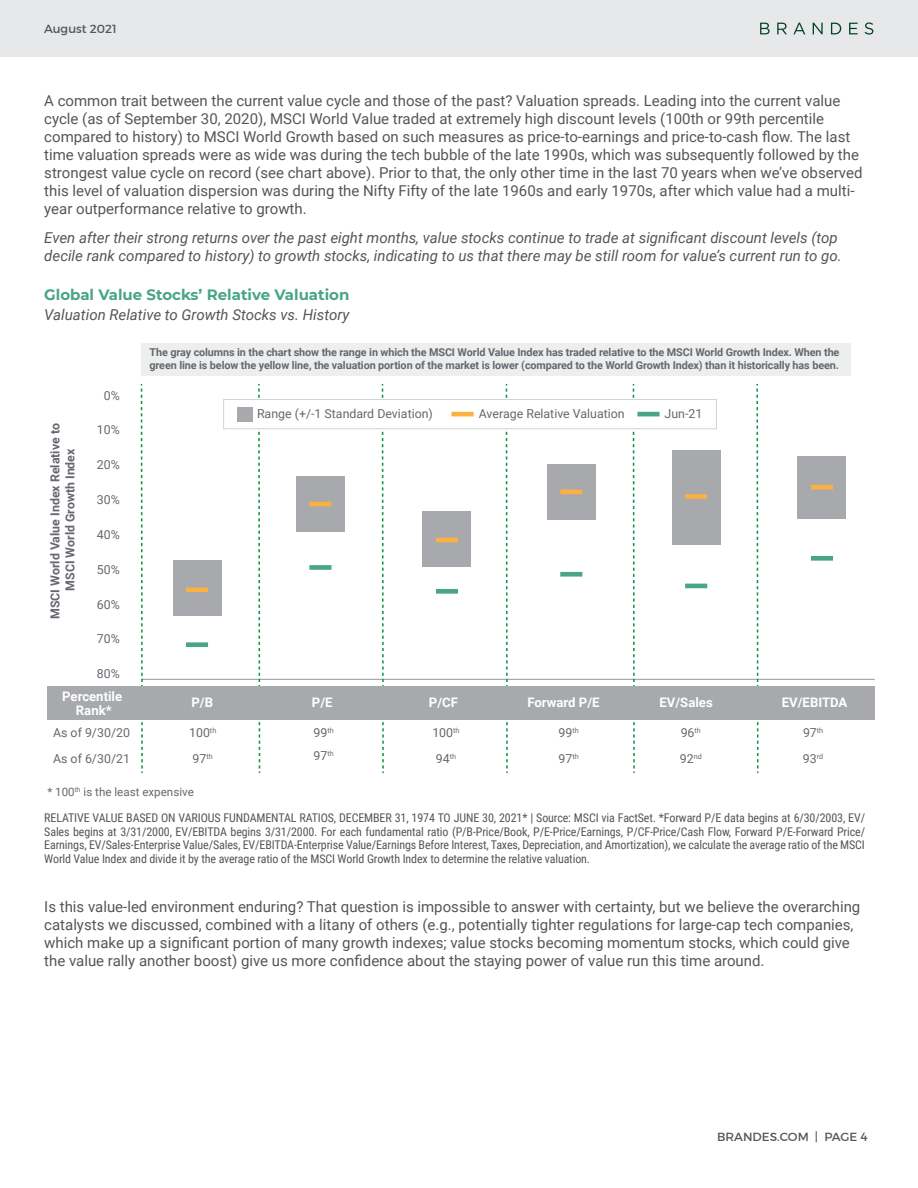
<style>
.page{position:relative;width:918px;height:1188px;background:#fff}
.page>*{position:absolute;margin:0;border:0;box-sizing:border-box;transform-origin:0 0}
.t1{font:15px/18px "Roboto";color:#535659}
.t2{font:italic 15px/18px "Roboto";color:#535659}
.t3{font:700 15px "Montserrat";color:#4aa583}
.t4{font:700 13.2px/14px "Roboto";color:#fff;text-align:center}
.t5{font:12.45px/25.3px "Roboto";color:#64686f}
.t6{font:700 12.45px/14.9px "Roboto";color:#64686f;text-align:center}
.t7{font:12px/13.5px "Roboto Condensed";letter-spacing:-.01em;color:#535659;text-align:justify}
.t8{font:12px "Montserrat";color:#535659}
.t9{font:11.55px "Roboto";color:#64686f}
.t10{font:700 10.8px/13px "Roboto";letter-spacing:-.01em;color:#64686f}
</style>
<div class="page">
<div style="left:0;top:0;width:918px;height:56px;background:#e7e8ea"></div>
<svg style="left:760px;top:23px;width:10px;height:11px"></svg>
<svg style="left:777px;top:23px;width:10px;height:11px"></svg>
<svg style="left:793px;top:23px;width:12px;height:11px"></svg>
<svg style="left:813px;top:23px;width:10px;height:11px"></svg>
<svg style="left:831px;top:23px;width:10px;height:11px"></svg>
<svg style="left:849px;top:23px;width:9px;height:11px"></svg>
<svg style="left:865px;top:22px;width:8px;height:13px"></svg>
<div style="left:142px;top:344px;width:709px;height:32px;background:#edeeee"></div>
<hr style="left:142px;top:679px;width:733px;height:1px;background:#949699">
<svg style="left:140px;top:384px;width:4px;height:389px"></svg>
<svg style="left:257px;top:384px;width:4px;height:389px"></svg>
<svg style="left:381px;top:384px;width:4px;height:389px"></svg>
<svg style="left:505px;top:384px;width:4px;height:389px"></svg>
<svg style="left:632px;top:384px;width:4px;height:389px"></svg>
<svg style="left:756px;top:384px;width:3px;height:389px"></svg>
<div style="left:224px;top:399px;width:492px;height:30px;background:#fff"></div>
<div style="left:223px;top:399px;width:494px;height:30px;border:1px solid #d2d3d3"></div>
<div style="left:173px;top:561px;width:48px;height:55px;background:#a7a9ac"></div>
<div style="left:296px;top:476px;width:49px;height:56px;background:#a7a9ac"></div>
<div style="left:47px;top:686px;width:828px;height:33px;background:#a7a9ac"></div>
<div style="left:423px;top:511px;width:48px;height:56px;background:#a7a9ac"></div>
<div style="left:547px;top:464px;width:49px;height:56px;background:#a7a9ac"></div>
<div style="left:798px;top:456px;width:48px;height:62px;background:#a7a9ac"></div>
<div style="left:672px;top:450px;width:49px;height:95px;background:#a7a9ac"></div>
<hr style="left:560px;top:490px;width:22px;height:4px;background:#fbb042">
<div style="left:685px;top:494px;width:22px;height:5px;background:#fbb042"></div>
<hr style="left:811px;top:485px;width:22px;height:4px;background:#fbb042">
<div style="left:811px;top:556px;width:22px;height:5px;background:#4aa583"></div>
<hr style="left:685px;top:584px;width:22px;height:4px;background:#4aa583">
<div style="left:560px;top:572px;width:22px;height:5px;background:#4aa583"></div>
<hr style="left:436px;top:538px;width:22px;height:4px;background:#fbb042">
<div style="left:436px;top:589px;width:22px;height:5px;background:#4aa583"></div>
<hr style="left:309px;top:502px;width:23px;height:4px;background:#fbb042">
<div style="left:309px;top:565px;width:23px;height:5px;background:#4aa583"></div>
<div style="left:186px;top:587px;width:22px;height:5px;background:#fbb042"></div>
<div style="left:186px;top:642px;width:22px;height:5px;background:#4aa583"></div>
<div style="left:237px;top:407px;width:15px;height:14px;background:#a7a9ac"></div>
<hr style="left:451px;top:412px;width:23px;height:4px;background:#fbb042">
<hr style="left:637px;top:412px;width:23px;height:4px;background:#4aa583">
<p class="t8" style="left:44px;top:21px;width:74px">August 2021</p>
<p class="t1" style="left:44px;top:91px;width:820px">A common trait between the current value cycle and those of the past? Valuation spreads. Leading into the current value cycle (as of September 30, 2020), MSCI World Value traded at extremely high discount levels (100th or 99th percentile compared to history) to MSCI World Growth based on such measures as price-to-earnings and price-to-cash flow. The last time valuation spreads were as wide was during the tech bubble of the late 1990s, which was subsequently followed by the strongest value cycle on record (see chart above). Prior to that, the only other time in the last 70 years when we’ve observed this level of valuation dispersion was during the Nifty Fifty of the late 1960s and early 1970s, after which value had a multi&shy;year outperformance relative to growth.</p>
<p class="t2" style="left:44px;top:228px;width:799px">Even after their strong returns over the past eight months, value stocks continue to trade at significant discount levels (top decile rank compared to history) to growth stocks, indicating to us that there may be still room for value’s current run to go.</p>
<p class="t3" style="left:44px;top:284px;width:307px">Global Value Stocks’ Relative Valuation</p>
<p class="t2" style="left:44px;top:305px;width:307px">Valuation Relative to Growth Stocks vs. History</p>
<p class="t6" style="left:47px;top:619px;width:197px;rotate:-90deg">MSCI World Value Index Relative to<br>MSCI World Growth Index</p>
<p class="t5" style="left:104px;top:382px;width:18px">0%</p>
<p class="t5" style="left:97px;top:417px;width:24px">10%</p>
<p class="t5" style="left:97px;top:452px;width:24px">20%</p>
<p class="t5" style="left:97px;top:487px;width:24px">30%</p>
<p class="t5" style="left:97px;top:521px;width:24px">40%</p>
<p class="t5" style="left:97px;top:556px;width:24px">50%</p>
<p class="t5" style="left:97px;top:591px;width:24px">60%</p>
<p class="t5" style="left:97px;top:626px;width:24px">70%</p>
<p class="t5" style="left:97px;top:661px;width:24px">80%</p>
<p class="t10" style="left:150px;top:345px;width:691px">The gray columns in the chart show the range in which the MSCI World Value Index has traded relative to the MSCI World Growth Index. When the green line is below the yellow line, the valuation portion of the market is lower (compared to the World Growth Index) than it historically has been.</p>
<p class="t5" style="left:257px;top:401px;width:177px">Range (+/-1 Standard Deviation)</p>
<p class="t5" style="left:479px;top:401px;width:147px">Average Relative Valuation</p>
<p class="t5" style="left:665px;top:401px;width:39px">Jun-21</p>
<p class="t4" style="left:62px;top:688px;width:62px">Percentile<br>Rank*</p>
<p class="t4" style="left:191px;top:695px;width:23px">P/B</p>
<p class="t4" style="left:312px;top:695px;width:22px">P/E</p>
<p class="t4" style="left:429px;top:695px;width:31px">P/CF</p>
<p class="t4" style="left:527px;top:695px;width:74px">Forward P/E</p>
<p class="t4" style="left:659px;top:695px;width:55px">EV/Sales</p>
<p class="t4" style="left:782px;top:695px;width:67px">EV/EBITDA</p>
<p class="t5" style="left:189px;top:720px;width:29px">100<sup>th<br></sup>97<sup>th</sup></p>
<p class="t5" style="left:313px;top:721px;width:22px;line-height:22.6px">99<sup>th<br></sup>97<sup>th</sup></p>
<p class="t5" style="left:432px;top:720px;width:29px">100<sup>th<br></sup>94<sup>th</sup></p>
<p class="t5" style="left:559px;top:720px;width:22px">99<sup>th<br></sup>97<sup>th</sup></p>
<p class="t5" style="left:680px;top:720px;width:23px">96<sup>th<br></sup>92<sup>nd</sup></p>
<p class="t5" style="left:803px;top:720px;width:22px">97<sup>th<br></sup>93<sup>rd</sup></p>
<p class="t5" style="left:53px;top:720px;width:78px">As of 9/30/20<br>As of 6/30/21</p>
<p class="t9" style="left:47px;top:784px;width:148px">* 100<sup>th</sup> is the least expensive</p>
<p class="t7" style="left:44px;top:811px;width:822px">RELATIVE VALUE BASED ON VARIOUS FUNDAMENTAL RATIOS, DECEMBER 31, 1974 TO JUNE 30, 2021* | Source: MSCI via FactSet. *Forward P/E data begins at 6/30/2003, EV/ Sales begins at 3/31/2000, EV/EBITDA begins 3/31/2000. For each fundamental ratio (P/B-Price/Book, P/E-Price/Earnings, P/CF-Price/Cash Flow, Forward P/E-Forward Price/ Earnings, EV/Sales-Enterprise Value/Sales, EV/EBITDA-Enterprise Value/Earnings Before Interest, Taxes, Depreciation, and Amortization), we calculate the average ratio of the MSCI World Value Index and divide it by the average ratio of the MSCI World Growth Index to determine the relative valuation.</p>
<p class="t1" style="left:44px;top:897px;width:818px">Is this value-led environment enduring? That question is impossible to answer with certainty, but we believe the overarching catalysts we discussed, combined with a litany of others (e.g., potentially tighter regulations for large-cap tech companies, which make up a significant portion of many growth indexes; value stocks becoming momentum stocks, which could give the value rally another boost) give us more confidence about the staying power of value run this time around.</p>
<p class="t8" style="left:717px;top:1129px;width:152px">BRANDES.COM | PAGE 4</p>
</div>
